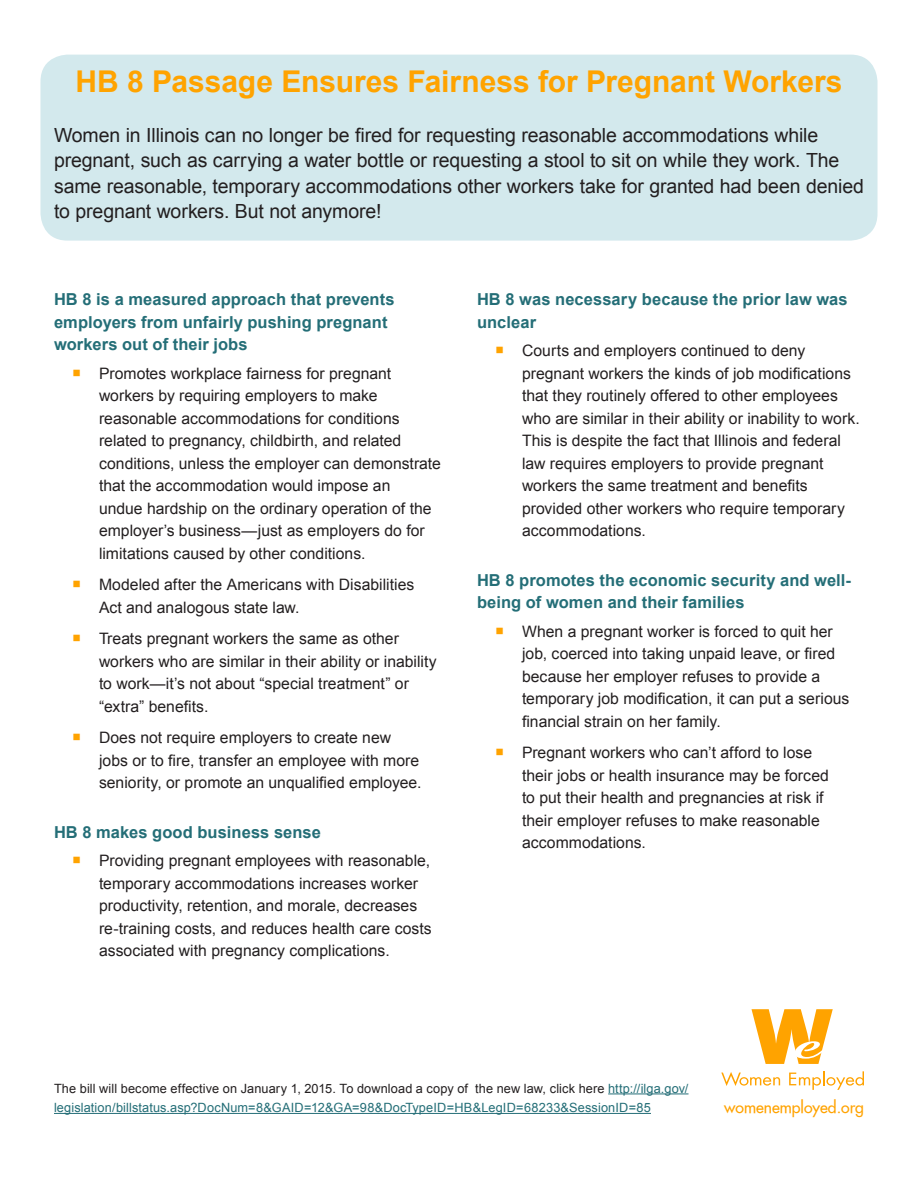
<style>
.page{position:relative;width:918px;height:1188px;background:#fff}
.page>*{position:absolute;margin:0;border:0;box-sizing:border-box;transform-origin:0 0}
.heading{font:700 30px "Arial";letter-spacing:-.005em;color:#ffa300}
.Paragraph_Style_2{font:19.5px/25.5px "Arial";letter-spacing:-.005em;color:#231f20}
.heading-2{font:700 16.5px/22.5px "Arial";letter-spacing:.005em;color:#246e77}
.t1{font:15.75px/22.5px "Arial";color:#231f20}
.t2{font:15.75px "Futura Extended";color:#ffa300}
.link{font:12.75px/19.5px "Arial";letter-spacing:.01em;color:#246e77}
.s1{color:#231f20}
</style>
<div class="page">
<div style="left:40px;top:55px;width:838px;height:186px;background:#d3e9ed;border-radius:27px"></div>
<svg style="left:752px;top:1009px;width:81px;height:55px"></svg>
<svg style="left:721px;top:1072px;width:59px;height:14px"></svg>
<svg style="left:789px;top:1071px;width:75px;height:19px"></svg>
<hr style="left:608px;top:1093px;width:81px;height:1px;background:#246e77">
<hr style="left:54px;top:1113px;width:597px;height:1px;background:#246e77">
<p class="heading" style="left:75px;top:62px;width:769px">HB 8 Passage Ensures Fairness for Pregnant Workers</p>
<p class="Paragraph_Style_2" style="left:54px;top:122px;width:812px">Women in Illinois can no longer be fired for requesting reasonable accommodations while pregnant, such as carrying a water bottle or requesting a stool to sit on while they work. The same reasonable, temporary accommodations other workers take for granted had been denied to pregnant workers. But not anymore!</p>
<p class="heading-2" style="left:54px;top:289px;width:342px">HB 8 is a measured approach that prevents employers from unfairly pushing pregnant workers out of their jobs</p>
<p class="t1" style="left:99px;top:362px;width:343px">Promotes workplace fairness for pregnant workers by requiring employers to make reasonable accommodations for conditions related to pregnancy, childbirth, and related conditions, unless the employer can demonstrate that the accommodation would impose an<br>undue hardship on the ordinary operation of the employer’s business—just as employers do for limitations caused by other conditions.</p>
<p class="t1" style="left:99px;top:573px;width:317px">Modeled after the Americans with Disabilities<br>Act and analogous state law.</p>
<p class="t1" style="left:99px;top:627px;width:339px">Treats pregnant workers the same as other workers who are similar in their ability or inability to work—it’s not about “special treatment” or “extra” benefits.</p>
<p class="t1" style="left:99px;top:726px;width:324px">Does not require employers to create new jobs or to fire, transfer an employee with more seniority, or promote an unqualified employee.</p>
<p class="heading-2" style="left:54px;top:821px;width:268px">HB 8 makes good business sense</p>
<p class="t1" style="left:99px;top:849px;width:334px">Providing pregnant employees with reasonable, temporary accommodations increases worker productivity, retention, and morale, decreases re-training costs, and reduces health care costs associated with pregnancy complications.</p>
<p class="heading-2" style="left:477px;top:289px;width:372px">HB 8 was necessary because the prior law was unclear</p>
<p class="t1" style="left:522px;top:339px;width:339px">Courts and employers continued to deny pregnant workers the kinds of job modifications that they routinely offered to other employees who are similar in their ability or inability to work.<br>This is despite the fact that Illinois and federal law requires employers to provide pregnant workers the same treatment and benefits provided other workers who require temporary accommodations.</p>
<p class="heading-2" style="left:477px;top:569px;width:376px">HB 8 promotes the economic security and well&shy;being of women and their families</p>
<p class="t1" style="left:522px;top:620px;width:329px">When a pregnant worker is forced to quit her job, coerced into taking unpaid leave, or fired because her employer refuses to provide a temporary job modification, it can put a serious financial strain on her family.</p>
<p class="t1" style="left:522px;top:741px;width:308px">Pregnant workers who can’t afford to lose their jobs or health insurance may be forced to put their health and pregnancies at risk if their employer refuses to make reasonable accommodations.</p>
<p class="link" style="left:54px;top:1078px;width:636px"><span class="s1">The bill will become effective on January 1, 2015. To download a copy of the new law, click here</span> http://ilga.gov/ legislation/billstatus.asp?DocNum=8&amp;GAID=12&amp;GA=98&amp;DocTypeID=HB&amp;LegID=68233&amp;SessionID=85</p>
<p class="t2" style="left:724px;top:1097px;width:141px">womenemployed.org</p>
</div>
